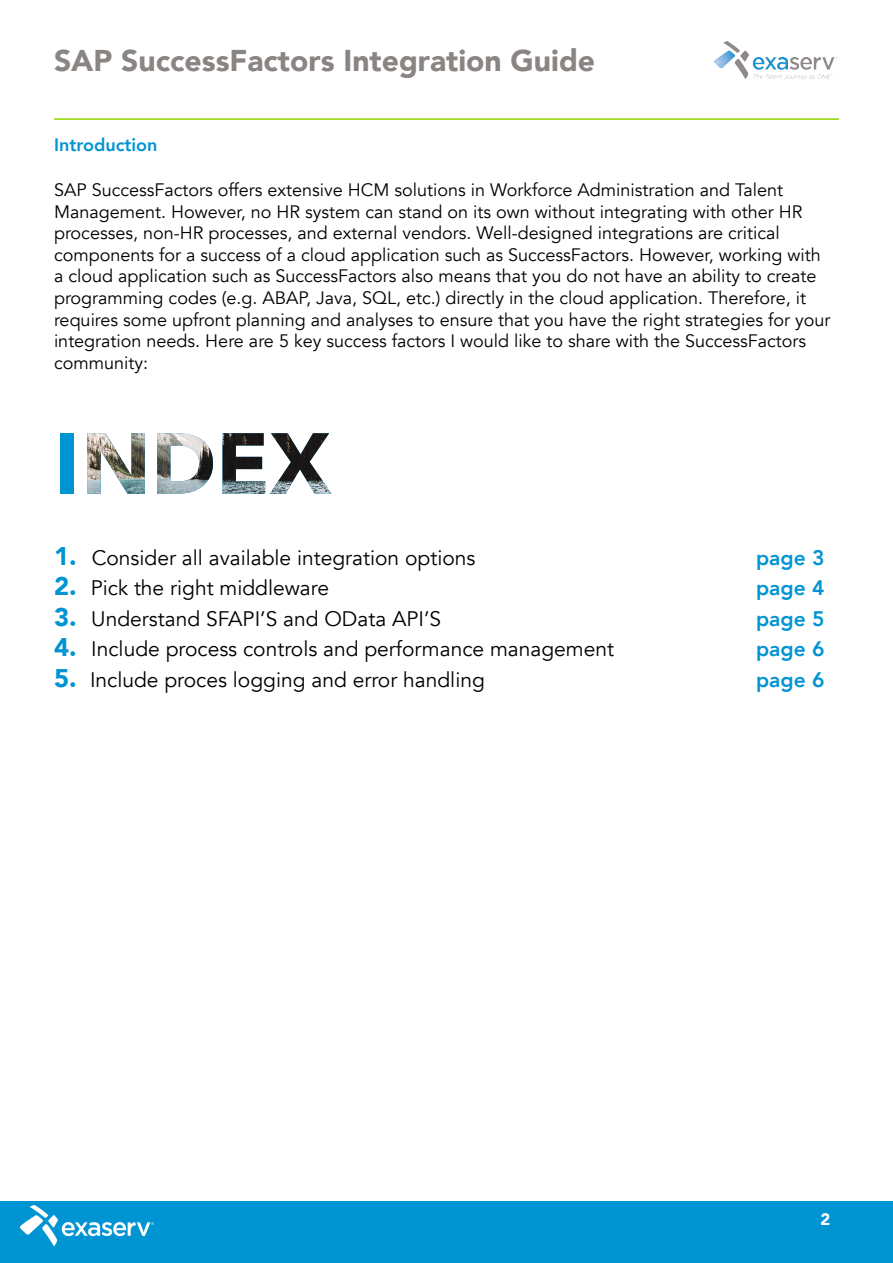
<style>
.page{position:relative;width:893px;height:1263px;background:#fff}
.page>*{position:absolute;margin:0;border:0;box-sizing:border-box;transform-origin:0 0}
.t1{font:900 30px "Avenir";color:#8a8483}
.Alineastijl_1{font:21px "Avenir";color:#000}
.Alineastijl_1-2{font:800 21px "Avenir";color:#0094d3}
.Alineastijl_1-3{font:18px/21.6px "Avenir";color:#000}
.titels{font:800 18px "Avenir";color:#0094d3}
.Alineastijl_1-4{font:900 16.5px "Avenir";color:#fff}
.s1{font-weight:900;font-size:25.5px;color:#0094d3}
</style>
<div class="page">
<hr style="left:54px;top:118px;width:785px;height:2px;background:#94d300">
<div style="left:0;top:1201px;width:893px;height:62px;background:#0094d3"></div>
<img style="left:21px;top:1205px;width:132px;height:41px">
<img style="left:714px;top:42px;width:124px;height:38px">
<div style="left:63px;top:1238px;width:98px;height:12px;background:#0094d3"></div>
<div style="left:60px;top:433px;width:13px;height:61px;background:#0094d3"></div>
<img style="left:87px;top:433px;width:244px;height:61px">
<p class="t1" style="left:54px;top:35px;width:543px">SAP SuccessFactors Integration Guide</p>
<p class="titels" style="left:54px;top:131px;width:105px">Introduction</p>
<p class="Alineastijl_1-3" style="left:54px;top:179px;width:778px">SAP SuccessFactors offers extensive HCM solutions in Workforce Administration and Talent Management. However, no HR system can stand on its own without integrating with other HR processes, non-HR processes, and external vendors. Well-designed integrations are critical components for a success of a cloud application such as SuccessFactors. However, working with a cloud application such as SuccessFactors also means that you do not have an ability to create programming codes (e.g. ABAP, Java, SQL, etc.) directly in the cloud application. Therefore, it requires some upfront planning and analyses to ensure that you have the right strategies for your integration needs. Here are 5 key success factors I would like to share with the SuccessFactors community:</p>
<p class="Alineastijl_1" style="left:54px;top:545px;width:423px"><span class="s1">1.</span> Consider all available integration options</p>
<p class="Alineastijl_1-2" style="left:756px;top:541px;width:70px">page 3</p>
<p class="Alineastijl_1" style="left:54px;top:575px;width:277px"><span class="s1">2.</span> Pick the right middleware</p>
<p class="Alineastijl_1-2" style="left:756px;top:571px;width:70px">page 4</p>
<p class="Alineastijl_1" style="left:54px;top:606px;width:389px"><span class="s1">3.</span> Understand SFAPI’S and OData API’S</p>
<p class="Alineastijl_1-2" style="left:756px;top:602px;width:70px">page 5</p>
<p class="Alineastijl_1" style="left:54px;top:637px;width:562px"><span class="s1">4.</span> Include process controls and performance management</p>
<p class="Alineastijl_1-2" style="left:756px;top:633px;width:70px">page 6</p>
<p class="Alineastijl_1" style="left:54px;top:667px;width:432px"><span class="s1">5.</span> Include proces logging and error handling</p>
<p class="Alineastijl_1-2" style="left:756px;top:663px;width:70px">page 6</p>
<p class="Alineastijl_1-4" style="left:820px;top:1205px;width:11px">2</p>
</div>
